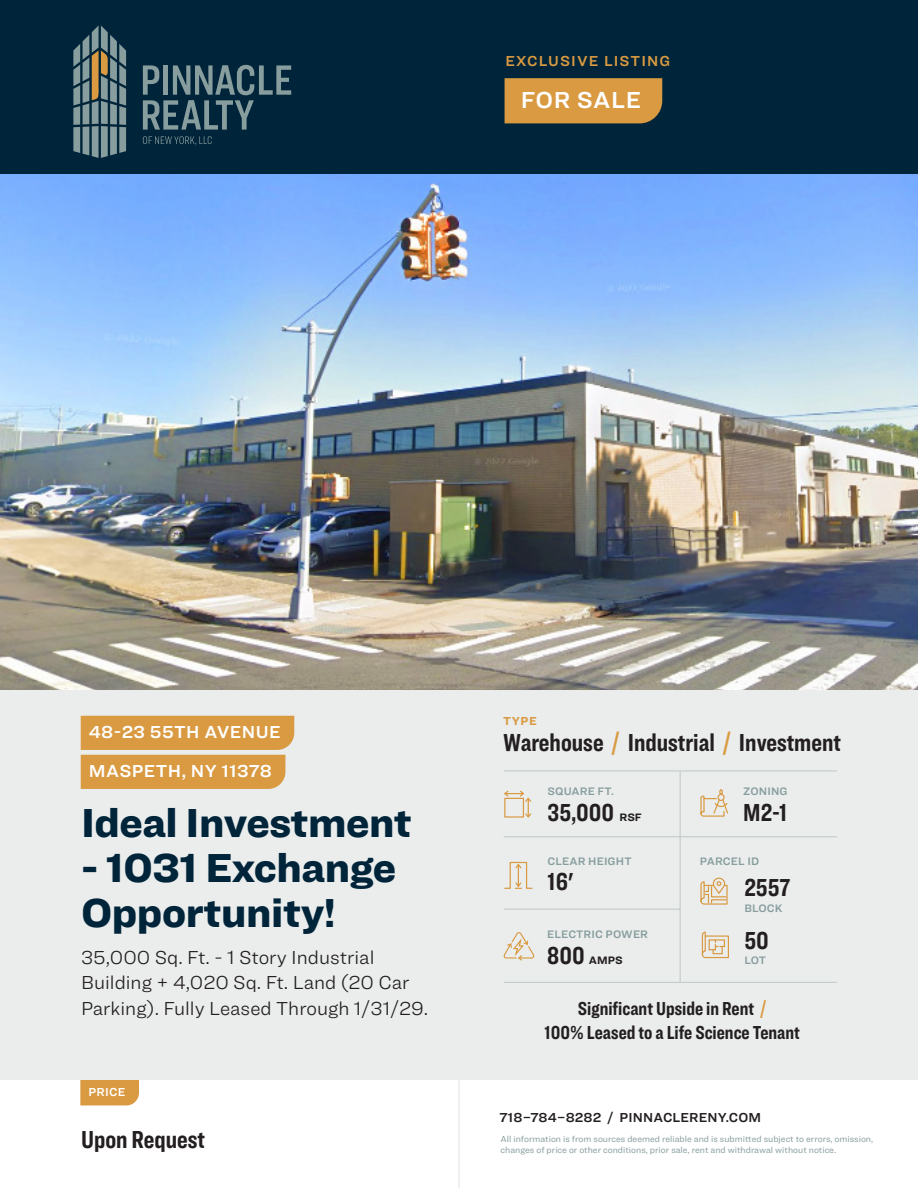
<style>
.page{position:relative;width:918px;height:1188px;background:#fff}
.page>*{position:absolute;margin:0;border:0;box-sizing:border-box;transform-origin:0 0}
.Building_Title{font:900 42px/45px "Ringside";letter-spacing:-.01em;color:#002439}
.Stats{font:700 25.5px "Ringside Compressed";color:#231f20}
.Listing_Type{font:600 24px "Ringside";letter-spacing:.025em;color:#fff}
.Bulding_Blurb{font:300 19.5px/25.5px "Ringside";color:#231f20}
.Stats-2{font:700 19.5px/24px "Ringside Compressed";color:#231f20;text-align:center}
.Building_Address{font:600 18px "Ringside";letter-spacing:.025em;color:#fff}
.t1{font:600 15px "Ringside";letter-spacing:.075em;color:#d99a41}
.t2{font:600 13.5px "Ringside";letter-spacing:.01em;color:#231f20}
.t3{font:600 12px "Ringside";letter-spacing:.025em;color:#fff}
.t4{font:700 12px "Ringside";color:#d99a41}
.Tags{font:600 11.25px "Ringside";letter-spacing:.01em;color:#889d9e}
.Stats-3{font:700 11.25px "Ringside";color:#231f20}
.t5{font:9px/11.2px "Ringside";color:#889d9e}
.s1{color:#d99a41}
</style>
<div class="page">
<div style="left:0;top:0;width:918px;height:176px;background:#002439"></div>
<hr style="left:458px;top:1080px;width:2px;height:108px;background:#eaedec">
<div style="left:0;top:688px;width:918px;height:392px;background:#eaedec"></div>
<svg style="left:80px;top:1080px;width:59px;height:26px;background:#da9e4a"></svg>
<svg style="left:143px;top:136px;width:69px;height:9px"></svg>
<svg style="left:143px;top:65px;width:148px;height:65px"></svg>
<svg style="left:73px;top:26px;width:53px;height:132px"></svg>
<div style="left:505px;top:78px;width:157px;height:45px;background:#d99a41"></div>
<svg style="left:81px;top:716px;width:213px;height:73px;background:#daa150"></svg>
<svg style="left:504px;top:932px;width:30px;height:29px"></svg>
<svg style="left:504px;top:790px;width:28px;height:28px"></svg>
<svg style="left:504px;top:861px;width:29px;height:28px"></svg>
<svg style="left:700px;top:789px;width:28px;height:28px"></svg>
<hr style="left:504px;top:771px;width:333px;height:1px;background:#bec7c7">
<hr style="left:504px;top:836px;width:333px;height:1px;background:#bec7c7">
<hr style="left:504px;top:982px;width:333px;height:1px;background:#bec7c7">
<hr style="left:504px;top:909px;width:176px;height:1px;background:#bec7c7">
<hr style="left:680px;top:771px;width:1px;height:211px;background:#bec7c7">
<svg style="left:700px;top:877px;width:28px;height:28px"></svg>
<svg style="left:701px;top:931px;width:28px;height:28px"></svg>
<img style="left:0;top:175px;width:918px;height:514px">
<h3 class="t1" style="left:505px;top:50px;width:166px">EXCLUSIVE LISTING</h3>
<p class="Listing_Type" style="left:521px;top:82px;width:122px">FOR SALE</p>
<p class="Building_Address" style="left:89px;top:719px;width:193px">48-23 55TH AVENUE</p>
<p class="Building_Address" style="left:89px;top:758px;width:185px">MASPETH, NY 11378</p>
<p class="Building_Title" style="left:81px;top:799px;width:333px">Ideal Investment</p>
<p class="Building_Title" style="left:81px;top:844px;width:317px">- 1031 Exchange<br>Opportunity!</p>
<p class="Bulding_Blurb" style="left:81px;top:944px;width:349px">35,000 Sq. Ft. - 1 Story Industrial<br>Building + 4,020 Sq. Ft. Land (20 Car<br>Parking). Fully Leased Through 1/31/29.</p>
<h3 class="t3" style="left:88px;top:1083px;width:39px">PRICE</h3>
<p class="Stats" style="left:81px;top:1122px;width:126px">Upon Request</p>
<p class="t4" style="left:503px;top:712px;width:35px">TYPE</p>
<p class="Stats" style="left:503px;top:724px;width:339px">Warehouse <span class="s1">/</span> Industrial <span class="s1">/</span> Investment</p>
<p class="Tags" style="left:548px;top:783px;width:68px">SQUARE FT.</p>
<p class="Stats" style="left:548px;top:794px;width:68px">35,000</p>
<p class="Stats-3" style="left:620px;top:809px;width:24px">RSF</p>
<p class="Tags" style="left:548px;top:853px;width:85px">CLEAR HEIGHT</p>
<p class="Stats" style="left:548px;top:864px;width:27px">16'</p>
<p class="Tags" style="left:547px;top:926px;width:102px">ELECTRIC POWER</p>
<p class="Stats" style="left:547px;top:938px;width:39px">800</p>
<p class="Stats-3" style="left:589px;top:952px;width:35px">AMPS</p>
<p class="Tags" style="left:743px;top:783px;width:46px">ZONING</p>
<p class="Stats" style="left:743px;top:794px;width:45px">M2-1</p>
<p class="Tags" style="left:700px;top:853px;width:61px">PARCEL ID</p>
<p class="Stats" style="left:744px;top:870px;width:47px">2557</p>
<p class="Tags" style="left:744px;top:900px;width:40px">BLOCK</p>
<p class="Stats" style="left:744px;top:923px;width:26px">50</p>
<p class="Tags" style="left:744px;top:952px;width:23px">LOT</p>
<p class="Stats-2" style="left:545px;top:996px;width:257px">Significant Upside in Rent <span class="s1">/<br></span>100% Leased to a Life Science Tenant</p>
<h3 class="t2" style="left:500px;top:1108px;width:263px">718–784–8282 / PINNACLERENY.COM</h3>
<p class="t5" style="left:501px;top:1133px;width:374px">All information is from sources deemed reliable and is submitted subject to errors, omission, changes of price or other conditions, prior sale, rent and withdrawal without notice.</p>
</div>
